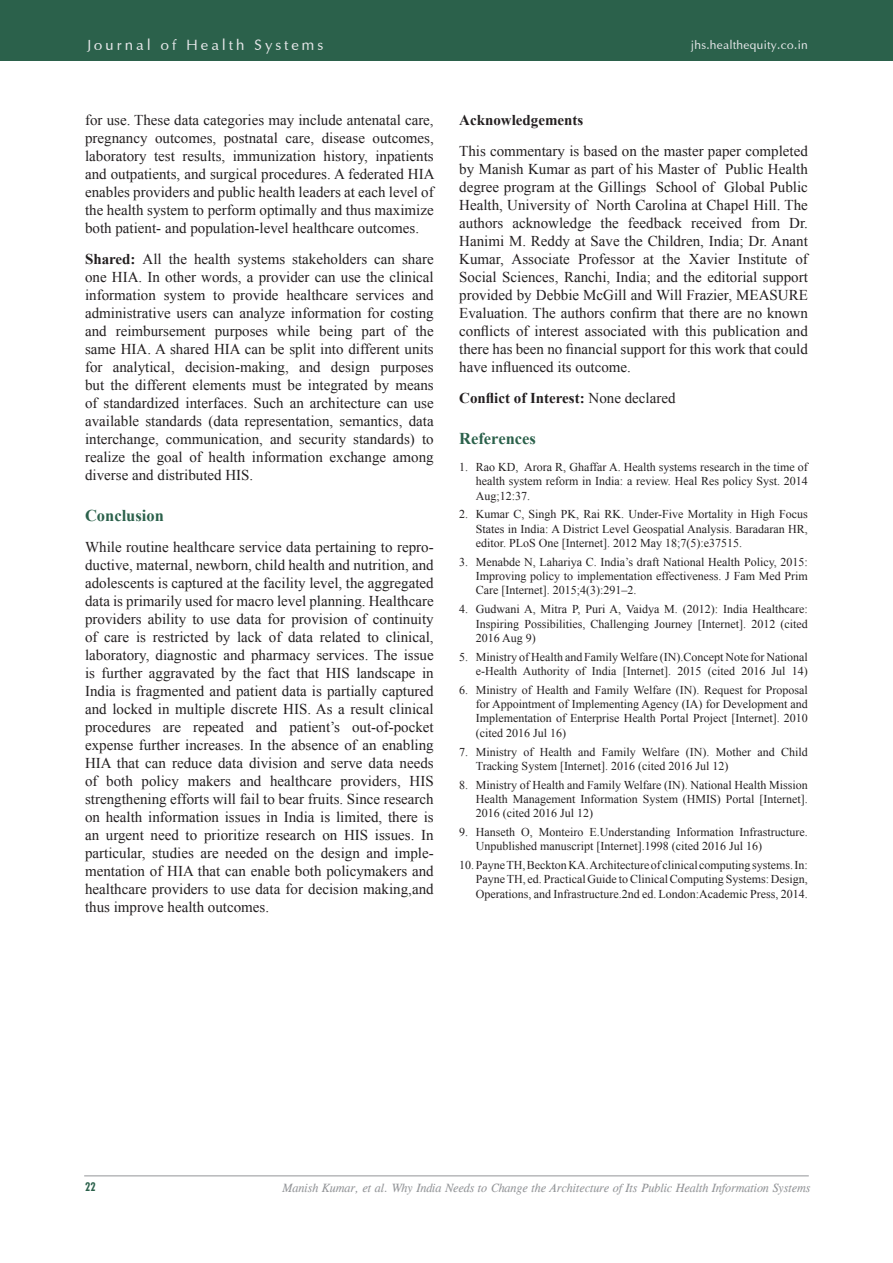
<style>
.page{position:relative;width:893px;height:1263px;background:#fff}
.page>*{position:absolute;margin:0;border:0;box-sizing:border-box;transform-origin:0 0}
.Head_1{font:700 16.5px "Times New Roman";color:#2b614b}
.Para_2{font:15px/18px "Times New Roman";color:#231f20;text-align:justify}
.Para_2-2{font:700 15px "Times New Roman";color:#231f20}
.t1{font:15px "Optima";letter-spacing:.2em;color:#e6e7e9}
.t2{font:12px/14.4px "Times New Roman";color:#231f20;text-align:justify}
.t3{font:italic 12px "CG Times";color:#939598}
.t4{font:12px "Optima";letter-spacing:.025em;color:#e6e7e9}
.t5{font:700 condensed 12px "Futura BT";color:#2b614b}
.s1{font-weight:700}
.s2{font-weight:400}
</style>
<div class="page">
<hr style="left:84px;top:1175px;width:725px;height:1px;background:#939598">
<div style="left:0;top:0;width:893px;height:61px;background:#2b614b"></div>
<p class="t1" style="left:87px;top:36px;width:237px">Journal of Health Systems</p>
<p class="t4" style="left:691px;top:38px;width:118px">jhs.healthequity.co.in</p>
<p class="Para_2" style="left:85px;top:111px;width:351px">for use. These data categories may include antenatal care, pregnancy outcomes, postnatal care, disease outcomes, laboratory test results, immunization history, inpatients and outpatients, and surgical procedures. A federated HIA enables providers and public health leaders at each level of the health system to perform optimally and thus maximize both patient- and population-level healthcare outcomes.</p>
<p class="Para_2" style="left:85px;top:250px;width:350px"><span class="s1">Shared:</span> All the health systems stakeholders can share one HIA. In other words, a provider can use the clinical information system to provide healthcare services and administrative users can analyze information for costing and reimbursement purposes while being part of the same HIA. A shared HIA can be split into different units for analytical, decision-making, and design purposes but the different elements must be integrated by means of standardized interfaces. Such an architecture can use available standards (data representation, semantics, data interchange, communication, and security standards) to realize the goal of health information exchange among diverse and distributed HIS.</p>
<p class="Head_1" style="left:85px;top:504px;width:80px">Conclusion</p>
<p class="Para_2" style="left:85px;top:538px;width:350px">While routine healthcare service data pertaining to repro&shy;ductive, maternal, newborn, child health and nutrition, and adolescents is captured at the facility level, the aggregated data is primarily used for macro level planning. Healthcare providers ability to use data for provision of continuity of care is restricted by lack of data related to clinical, laboratory, diagnostic and pharmacy services. The issue is further aggravated by the fact that HIS landscape in India is fragmented and patient data is partially captured and locked in multiple discrete HIS. As a result clinical procedures are repeated and patient’s out-of-pocket expense further increases. In the absence of an enabling HIA that can reduce data division and serve data needs of both policy makers and healthcare providers, HIS strengthening efforts will fail to bear fruits. Since research on health information issues in India is limited, there is an urgent need to prioritize research on HIS issues. In particular, studies are needed on the design and imple&shy;mentation of HIA that can enable both policymakers and healthcare providers to use data for decision making,and thus improve health outcomes.</p>
<p class="Para_2-2" style="left:459px;top:110px;width:126px">Acknowledgements</p>
<p class="Para_2" style="left:459px;top:141px;width:350px">This commentary is based on the master paper completed by Manish Kumar as part of his Master of Public Health degree program at the Gillings School of Global Public Health, University of North Carolina at Chapel Hill. The authors acknowledge the feedback received from Dr.<br>Hanimi M. Reddy at Save the Children, India; Dr. Anant Kumar, Associate Professor at the Xavier Institute of Social Sciences, Ranchi, India; and the editorial support provided by Debbie McGill and Will Frazier, MEASURE Evaluation. The authors confirm that there are no known conflicts of interest associated with this publication and there has been no financial support for this work that could have influenced its outcome.</p>
<p class="Para_2-2" style="left:459px;top:387px;width:218px">Conflict of Interest: <span class="s2">None declared</span></p>
<p class="Head_1" style="left:459px;top:427px;width:78px">References</p>
<p class="t2" style="left:476px;top:459px;width:334px;text-indent:-16px">1. Rao KD, Arora R, Ghaffar A. Health systems research in the time of health system reform in India: a review. Heal Res policy Syst. 2014<br>Aug;12:37.</p>
<p class="t2" style="left:476px;top:507px;width:334px;text-indent:-16px">2. Kumar C, Singh PK, Rai RK. Under-Five Mortality in High Focus States in India: A District Level Geospatial Analysis. Baradaran HR, editor. PLoS One [Internet]. 2012 May 18;7(5):e37515.</p>
<p class="t2" style="left:476px;top:554px;width:334px;text-indent:-16px">3. Menabde N, Lahariya C. India’s draft National Health Policy, 2015:<br>Improving policy to implementation effectiveness. J Fam Med Prim Care [Internet]. 2015;4(3):291–2.</p>
<p class="t2" style="left:476px;top:602px;width:334px;text-indent:-16px">4. Gudwani A, Mitra P, Puri A, Vaidya M. (2012): India Healthcare:<br>Inspiring Possibilities, Challenging Journey [Internet]. 2012 (cited 2016 Aug 9)</p>
<p class="t2" style="left:459px;top:649px;width:350px;text-align:right">5. Ministry of Health and Family Welfare (IN).Concept Note for National e-Health Authority of India [Internet]. 2015 (cited 2016 Jul 14)</p>
<p class="t2" style="left:476px;top:682px;width:334px;text-indent:-16px">6. Ministry of Health and Family Welfare (IN). Request for Proposal for Appointment of Implementing Agency (IA) for Development and Implementation of Enterprise Health Portal Project [Internet]. 2010 (cited 2016 Jul 16)</p>
<p class="t2" style="left:476px;top:744px;width:334px;text-indent:-16px">7. Ministry of Health and Family Welfare (IN). Mother and Child<br>Tracking System [Internet]. 2016 (cited 2016 Jul 12)</p>
<p class="t2" style="left:476px;top:777px;width:334px;text-indent:-16px">8. Ministry of Health and Family Welfare (IN). National Health Mission Health Management Information System (HMIS) Portal [Internet].<br>2016 (cited 2016 Jul 12)</p>
<p class="t2" style="left:476px;top:825px;width:334px;text-indent:-16px">9. Hanseth O, Monteiro E.Understanding Information Infrastructure.<br>Unpublished manuscript [Internet].1998 (cited 2016 Jul 16)</p>
<p class="t2" style="left:476px;top:858px;width:334px;text-indent:-16px">10.Payne TH, Beckton KA. Architecture of clinical computing systems. In:<br>Payne TH, ed. Practical Guide to Clinical Computing Systems: Design, Operations, and Infrastructure.2nd ed. London:Academic Press, 2014.</p>
<p class="t5" style="left:85px;top:1180px;width:12px">22</p>
<p class="t3" style="left:282px;top:1180px;width:529px">Manish Kumar, et al. Why India Needs to Change the Architecture of Its Public Health Information Systems</p>
</div>
